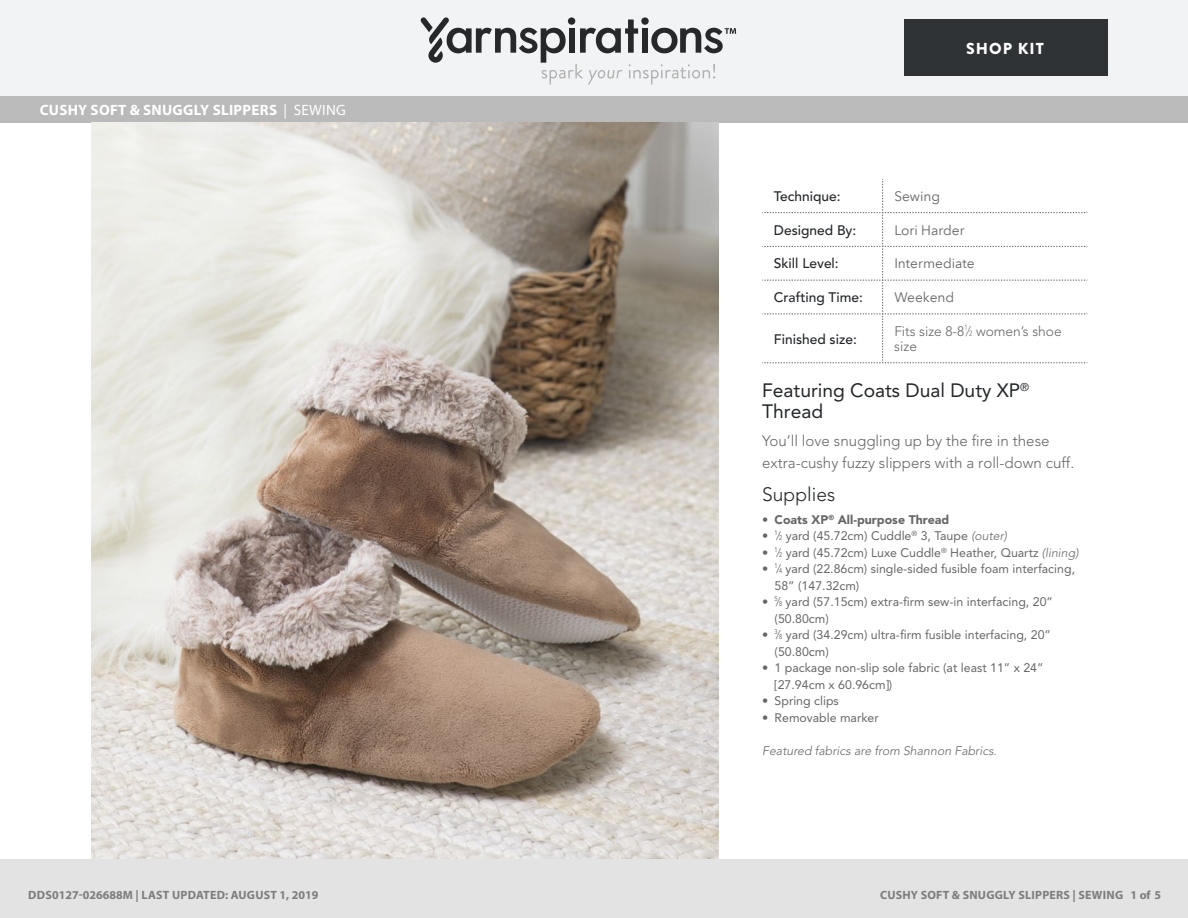
<style>
.page{position:relative;width:1188px;height:918px;background:#fff}
.page>*{position:absolute;margin:0;border:0;box-sizing:border-box;transform-origin:0 0}
.t1{font:19.2px/20.5px "Avenir LT Std";color:#232629}
.t2{font:300 19.2px "Avenir LT Std";color:#232629}
.t3{font:900 15.9px "Brandon Grotesque";letter-spacing:.065em;color:#fff}
.t4{font:300 15.15px/22px "Avenir LT Std";color:#666}
.Head{font:700 15px "Myriad Pro";letter-spacing:.02em;color:#fff}
.t5{font:500 13.8px "Avenir LT Std";color:#232629}
.t6{font:13.8px "Avenir Next LT Pro";color:#666}
.t7{font:300 13.8px/15.1px "Avenir LT Std";color:#666}
.t8{font:12.3px/16.5px "Avenir LT Std";color:#666;scale:.75 1}
.t9{font:12.3px/16.5px "Avenir LT Std";color:#666}
.t10{font:italic 300 12.3px "Avenir LT Std";color:#666}
.t11{font:900 12.3px "Avenir LT Std";color:#666}
.t12{font:700 12px "Myriad Pro";letter-spacing:.02em;color:#7d7d7d}
.s1{font-weight:400}
.s2{font-size:7.5px}
.s3{font-weight:900}
.s4{font-size:6.75px}
.s5{font-weight:300;font-style:italic}
</style>
<div class="page">
<div style="left:0;top:0;width:1188px;height:98px;background:#f2f3f4"></div>
<svg style="left:421px;top:17px;width:315px;height:68px"></svg>
<div style="left:904px;top:19px;width:203px;height:57px;background:#2f3336"></div>
<div style="left:0;top:96px;width:1188px;height:27px;background:#bbbaba"></div>
<svg style="left:762px;top:179px;width:326px;height:185px"></svg>
<img style="left:91px;top:123px;width:627px;height:737px">
<div style="left:0;top:860px;width:1188px;height:58px;background:#e4e3e3"></div>
<p class="Head" style="left:40px;top:100px;width:308px">CUSHY SOFT &amp; SNUGGLY SLIPPERS <span class="s1">| SEWING</span></p>
<p class="t3" style="left:966px;top:37px;width:79px">SHOP KIT</p>
<p class="t5" style="left:774px;top:188px;width:68px">Technique:</p>
<p class="t6" style="left:894px;top:188px;width:47px">Sewing</p>
<p class="t5" style="left:774px;top:222px;width:84px">Designed By:</p>
<p class="t6" style="left:894px;top:222px;width:72px">Lori Harder</p>
<p class="t5" style="left:774px;top:256px;width:66px">Skill Level:</p>
<p class="t6" style="left:894px;top:255px;width:82px">Intermediate</p>
<p class="t5" style="left:774px;top:289px;width:91px">Crafting Time:</p>
<p class="t6" style="left:894px;top:289px;width:61px">Weekend</p>
<p class="t5" style="left:774px;top:331px;width:84px">Finished size:</p>
<p class="t7" style="left:894px;top:324px;width:169px">Fits size 8-8<sup>1</sup>⁄<span class="s2">2</span> women’s shoe size</p>
<p class="t1" style="left:762px;top:381px;width:269px">Featuring Coats Dual Duty XP<sup>®<br></sup>Thread</p>
<p class="t4" style="left:762px;top:430px;width:314px">You’ll love snuggling up by the fire in these extra-cushy fuzzy slippers with a roll-down cuff.</p>
<p class="t2" style="left:762px;top:483px;width:75px">Supplies</p>
<p class="t11" style="left:762px;top:512px;width:189px">• Coats XP<sup>®</sup> All-purpose Thread</p>
<p class="t8" style="left:762px;top:528px;width:328px"><span class="s3">•</span> <sup>1</sup>⁄<span class="s4">2</span> yard (45.72cm) Cuddle<sup>®</sup> 3, Taupe <span class="s5">(outer)</span></p>
<p class="t8" style="left:762px;top:544px;width:423px"><span class="s3">•</span> <sup>1</sup>⁄<span class="s4">2</span> yard (45.72cm) Luxe Cuddle<sup>®</sup> Heather, Quartz <span class="s5">(lining)</span></p>
<p class="t8" style="left:775px;top:561px;width:402px;text-indent:-12px"><span class="s3">•</span> <sup>1</sup>⁄<span class="s4">4</span> yard (22.86cm) single-sided fusible foam interfacing,<br>58” (147.32cm)</p>
<p class="t8" style="left:775px;top:594px;width:373px;text-indent:-12px"><span class="s3">•</span> <sup>5</sup>⁄<span class="s4">8</span> yard (57.15cm) extra-firm sew-in interfacing, 20” (50.80cm)</p>
<p class="t8" style="left:775px;top:627px;width:370px;text-indent:-12px"><span class="s3">•</span> <sup>3</sup>⁄<span class="s4">8</span> yard (34.29cm) ultra-firm fusible interfacing, 20” (50.80cm)</p>
<p class="t9" style="left:775px;top:660px;width:270px;text-indent:-12px"><span class="s3">•</span> 1 package non-slip sole fabric (at least 11” x 24” [27.94cm x 60.96cm])</p>
<p class="t9" style="left:762px;top:693px;width:78px"><span class="s3">•</span> Spring clips</p>
<p class="t9" style="left:762px;top:709px;width:118px"><span class="s3">•</span> Removable marker</p>
<p class="t10" style="left:762px;top:743px;width:236px">Featured fabrics are from Shannon Fabrics.</p>
<p class="t12" style="left:28px;top:887px;width:292px">DDS0127-026688M | LAST UPDATED: AUGUST 1, 2019</p>
<p class="t12" style="left:880px;top:887px;width:282px">CUSHY SOFT &amp; SNUGGLY SLIPPERS | SEWING 1 of 5</p>
</div>
